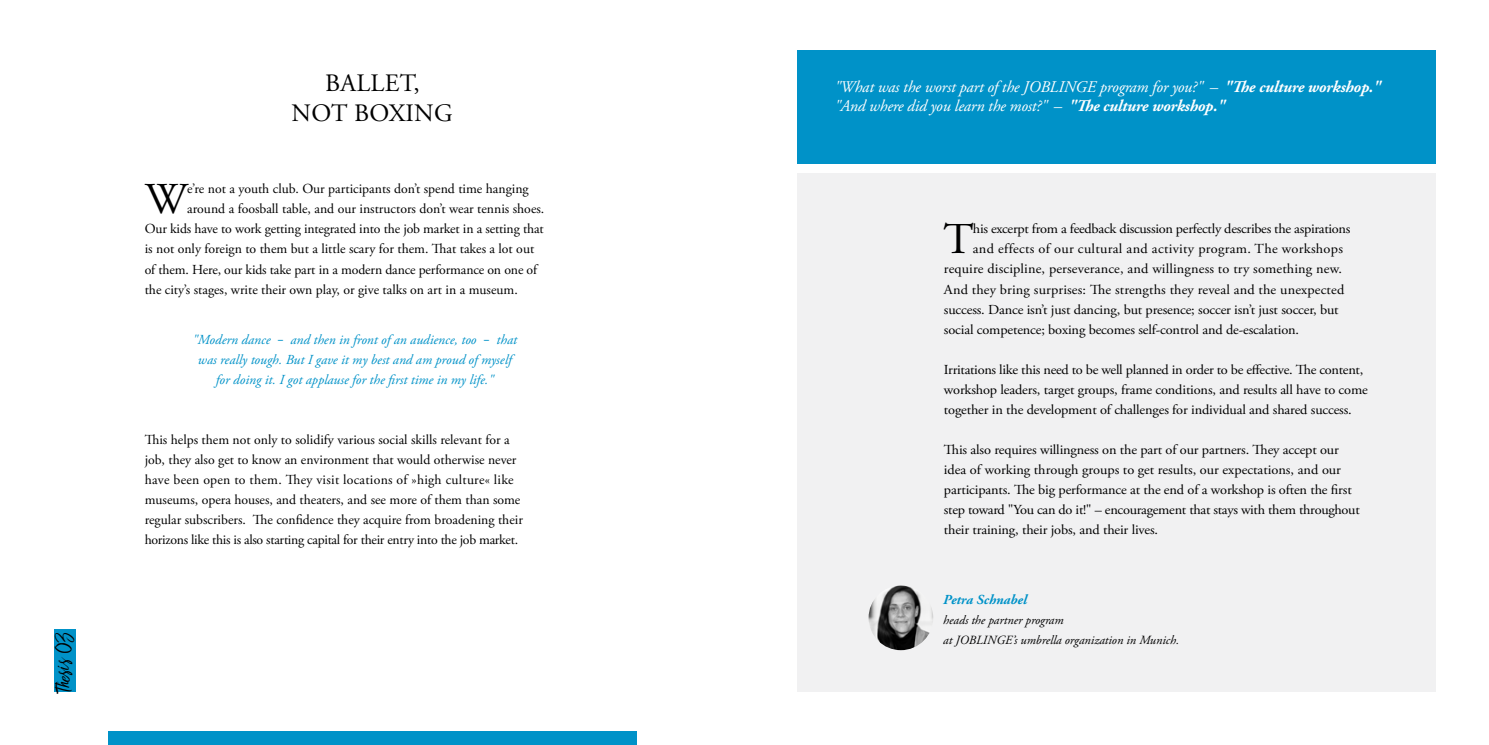
<style>
.page{position:relative;width:1489px;height:745px;background:#fff}
.page>*{position:absolute;margin:0;border:0;box-sizing:border-box;transform-origin:0 0}
.t1{font:43.88px "Adobe Garamond Pro";color:#000}
.t2{font:43.88px "Adobe Garamond Pro";color:#000;scale:1.04 1}
.t3{font:25px/30px "Adobe Garamond Pro";letter-spacing:.015em;color:#000;text-align:center}
.t4{font:20.38px "Bringshoot";color:#000}
.t5{font:italic 16.25px/19.5px "Adobe Garamond Pro";letter-spacing:-.01em;color:#fff}
.t6{font:13.75px/20px "Adobe Garamond Pro";letter-spacing:-.01em;color:#000}
.t7{font:13.75px/20px "Adobe Garamond Pro";letter-spacing:-.01em;color:#000;scale:1.04 1}
.t8{font:italic 13.75px/20px "Adobe Garamond Pro";color:#0092c8;text-align:center}
.t9{font:13.75px "Adobe Garamond Pro";letter-spacing:.01em;color:#000;scale:1.04 1}
.t10{font:13.75px "Adobe Garamond Pro";letter-spacing:.02em;color:#000;scale:1.04 1}
.t11{font:italic 700 13.75px "Adobe Garamond Pro";color:#0092c8}
.t12{font:italic 12.5px/20px "Adobe Garamond Pro";color:#000}
.s1{font-family:"Neutraface Text";font-style:normal}
.s2{font-weight:700}
</style>
<div class="page">
<div style="left:797px;top:50px;width:638px;height:113px;background:#0092c8"></div>
<div style="left:797px;top:173px;width:638px;height:518px;background:#f1f1f2"></div>
<img style="left:868px;top:585px;width:65px;height:64px;border-radius:32px">
<div style="left:108px;top:731px;width:528px;height:13px;background:#0092c8"></div>
<div style="left:54px;top:628px;width:21px;height:63px;background:#0092c8"></div>
<h3 class="t4" style="left:52px;top:691px;width:62px;rotate:-90deg">Thesis 03</h3>
<h2 class="t3" style="left:291px;top:69px;width:163px">BALLET,<br>NOT BOXING</h2>
<h1 class="t1" style="left:145px;top:173px;width:44px">W</h1>
<p class="t6" style="left:187px;top:179px;width:343px">e’re not a youth club. Our participants don’t spend time hanging</p>
<p class="t6" style="left:187px;top:199px;width:358px">around a foosball table, and our instructors don’t wear tennis shoes.</p>
<p class="t6" style="left:145px;top:219px;width:400px">Our kids have to work getting integrated into the job market in a setting that</p>
<p class="t6" style="left:145px;top:239px;width:391px">is not only foreign to them but a little scary for them. That takes a lot out</p>
<p class="t6" style="left:145px;top:259px;width:394px">of them. Here, our kids take part in a modern dance performance on one of</p>
<p class="t6" style="left:145px;top:279px;width:374px">the city’s stages, write their own play, or give talks on art in a museum.</p>
<p class="t8" style="left:193px;top:329px;width:326px">"Modern dance <span class="s1">–</span> and then in front of an audience, too <span class="s1">–</span> that was really tough. But I gave it my best and am proud of myself for doing it. I got applause for the first time in my life."</p>
<p class="t6" style="left:145px;top:429px;width:379px">This helps them not only to solidify various social skills relevant for a job, they also get to know an environment that would otherwise never have been open to them. They visit locations of »high culture« like museums, opera houses, and theaters, and see more of them than some regular subscribers. The confidence they acquire from broadening their horizons like this is also starting capital for their entry into the job market.</p>
<p class="t5" style="left:834px;top:77px;width:548px">"What was the worst part of the JOBLINGE program for you?" – <span class="s2">"The culture workshop." </span>"And where did you learn the most?" – <span class="s2">"The culture workshop."</span></p>
<h1 class="t2" style="left:943px;top:213px;width:31px">T</h1>
<p class="t7" style="left:972px;top:219px;width:364px">his excerpt from a feedback discussion perfectly describes the aspirations</p>
<p class="t10" style="left:972px;top:241px;width:357px">and effects of our cultural and activity program. The workshops</p>
<p class="t9" style="left:943px;top:261px;width:384px">require discipline, perseverance, and willingness to try something new.</p>
<p class="t9" style="left:943px;top:281px;width:386px">And they bring surprises: The strengths they reveal and the unexpected</p>
<p class="t7" style="left:943px;top:299px;width:381px">success. Dance isn’t just dancing, but presence; soccer isn’t just soccer, but</p>
<p class="t7" style="left:943px;top:319px;width:343px">social competence; boxing becomes self-control and de-escalation.</p>
<p class="t7" style="left:943px;top:359px;width:409px">Irritations like this need to be well planned in order to be effective. The content, workshop leaders, target groups, frame conditions, and results all have to come together in the development of challenges for individual and shared success.</p>
<p class="t7" style="left:943px;top:439px;width:401px">This also requires willingness on the part of our partners. They accept our idea of working through groups to get results, our expectations, and our participants. The big performance at the end of a workshop is often the first step toward "You can do it!" – encouragement that stays with them throughout their training, their jobs, and their lives.</p>
<p class="t11" style="left:943px;top:591px;width:85px">Petra Schnabel</p>
<p class="t12" style="left:943px;top:610px;width:237px">heads the partner program<br>at JOBLINGE’s umbrella organization in Munich.</p>
</div>
